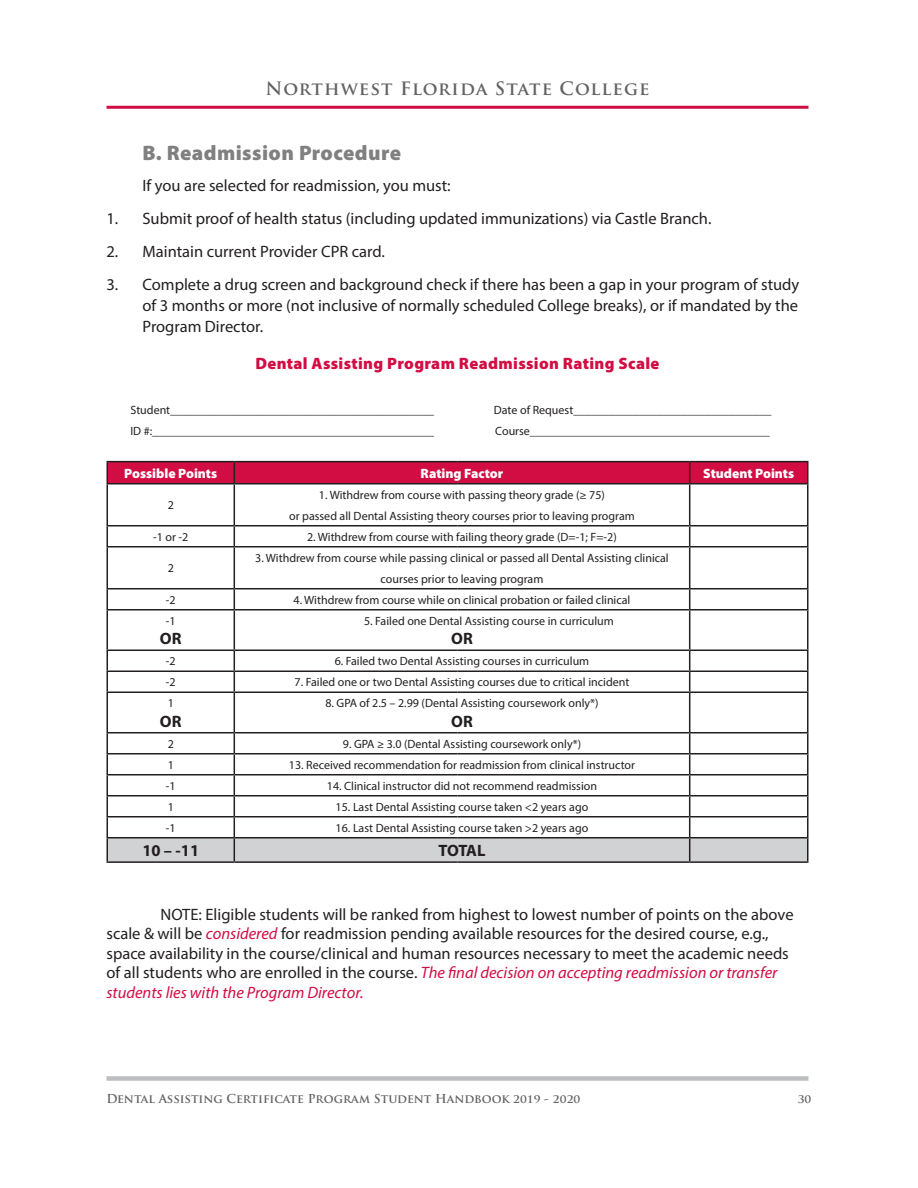
<style>
.page{position:relative;width:918px;height:1188px;background:#fff}
.page>*{position:absolute;margin:0;border:0;box-sizing:border-box;transform-origin:0 0}
.t1{font:900 21px "Myriad Pro";letter-spacing:.02em;color:#808080}
.t2{font:700 18px "Trajan Pro";letter-spacing:.06em;color:#636366}
.t3{font:16.5px/19.5px "Myriad Pro";color:#231f20;text-align:justify}
.t4{font:900 16.5px "Myriad Pro";letter-spacing:.02em;color:#d20d44}
.t5{font:700 16.5px "Myriad Pro";color:#231f20}
.t6{font:900 13.5px "Myriad Pro";color:#fff}
.t7{font:12px/21px "Myriad Pro";color:#231f20;text-align:center}
.t8{font:700 12px "Trajan Pro";color:#636366}
.s1{font-style:italic;color:#d20d44}
</style>
<div class="page">
<div style="left:106px;top:1076px;width:702px;height:5px;background:#bcbdc0"></div>
<hr style="left:106px;top:106px;width:702px;height:3px;background:#d20d44">
<hr style="left:106px;top:461px;width:128px;height:1px;background:#231f20">
<hr style="left:106px;top:462px;width:2px;height:21px;background:#231f20">
<hr style="left:234px;top:461px;width:224px;height:1px;background:#231f20">
<hr style="left:458px;top:461px;width:232px;height:1px;background:#231f20">
<hr style="left:690px;top:461px;width:118px;height:1px;background:#231f20">
<div style="left:107px;top:462px;width:701px;height:21px;background:#d20d44"></div>
<hr style="left:106px;top:483px;width:128px;height:1px;background:#231f20">
<hr style="left:106px;top:484px;width:2px;height:41px;background:#231f20">
<hr style="left:234px;top:483px;width:224px;height:1px;background:#231f20">
<hr style="left:234px;top:484px;width:1px;height:41px;background:#231f20">
<hr style="left:458px;top:483px;width:232px;height:1px;background:#231f20">
<hr style="left:690px;top:483px;width:118px;height:1px;background:#231f20">
<hr style="left:689px;top:484px;width:1px;height:41px;background:#231f20">
<hr style="left:807px;top:484px;width:1px;height:41px;background:#231f20">
<hr style="left:106px;top:525px;width:128px;height:1px;background:#231f20">
<hr style="left:106px;top:526px;width:2px;height:20px;background:#231f20">
<hr style="left:234px;top:525px;width:224px;height:1px;background:#231f20">
<svg style="left:234px;top:526px;width:1px;height:20px"></svg>
<hr style="left:458px;top:525px;width:232px;height:1px;background:#231f20">
<hr style="left:690px;top:525px;width:118px;height:1px;background:#231f20">
<svg style="left:689px;top:526px;width:1px;height:20px"></svg>
<svg style="left:807px;top:526px;width:1px;height:20px"></svg>
<hr style="left:106px;top:546px;width:128px;height:2px;background:#231f20">
<hr style="left:106px;top:548px;width:2px;height:40px;background:#231f20">
<hr style="left:234px;top:546px;width:224px;height:2px;background:#231f20">
<hr style="left:234px;top:548px;width:1px;height:40px;background:#231f20">
<hr style="left:458px;top:546px;width:232px;height:2px;background:#231f20">
<hr style="left:690px;top:546px;width:118px;height:2px;background:#231f20">
<hr style="left:689px;top:548px;width:1px;height:40px;background:#231f20">
<hr style="left:807px;top:548px;width:1px;height:40px;background:#231f20">
<hr style="left:106px;top:588px;width:128px;height:2px;background:#231f20">
<svg style="left:106px;top:590px;width:2px;height:19px"></svg>
<hr style="left:234px;top:588px;width:224px;height:2px;background:#231f20">
<svg style="left:234px;top:590px;width:1px;height:19px"></svg>
<hr style="left:458px;top:588px;width:232px;height:2px;background:#231f20">
<hr style="left:690px;top:588px;width:118px;height:2px;background:#231f20">
<svg style="left:689px;top:590px;width:1px;height:19px"></svg>
<svg style="left:807px;top:590px;width:1px;height:19px"></svg>
<hr style="left:106px;top:609px;width:128px;height:1px;background:#231f20">
<hr style="left:106px;top:610px;width:2px;height:40px;background:#231f20">
<hr style="left:234px;top:609px;width:224px;height:1px;background:#231f20">
<hr style="left:234px;top:610px;width:1px;height:40px;background:#231f20">
<hr style="left:458px;top:609px;width:232px;height:1px;background:#231f20">
<hr style="left:690px;top:609px;width:118px;height:1px;background:#231f20">
<hr style="left:689px;top:610px;width:1px;height:40px;background:#231f20">
<hr style="left:807px;top:610px;width:1px;height:40px;background:#231f20">
<hr style="left:106px;top:650px;width:128px;height:1px;background:#231f20">
<svg style="left:106px;top:651px;width:2px;height:19px"></svg>
<hr style="left:234px;top:650px;width:224px;height:1px;background:#231f20">
<hr style="left:458px;top:650px;width:232px;height:1px;background:#231f20">
<hr style="left:690px;top:650px;width:118px;height:1px;background:#231f20">
<hr style="left:106px;top:670px;width:128px;height:2px;background:#231f20">
<hr style="left:106px;top:672px;width:2px;height:20px;background:#231f20">
<hr style="left:234px;top:670px;width:224px;height:2px;background:#231f20">
<svg style="left:234px;top:651px;width:1px;height:41px"></svg>
<hr style="left:458px;top:670px;width:232px;height:2px;background:#231f20">
<hr style="left:690px;top:670px;width:118px;height:2px;background:#231f20">
<svg style="left:689px;top:651px;width:1px;height:41px"></svg>
<svg style="left:807px;top:651px;width:1px;height:41px"></svg>
<hr style="left:106px;top:692px;width:128px;height:1px;background:#231f20">
<hr style="left:106px;top:693px;width:2px;height:39px;background:#231f20">
<hr style="left:234px;top:692px;width:224px;height:1px;background:#231f20">
<hr style="left:234px;top:693px;width:1px;height:39px;background:#231f20">
<hr style="left:458px;top:692px;width:232px;height:1px;background:#231f20">
<hr style="left:690px;top:692px;width:118px;height:1px;background:#231f20">
<hr style="left:689px;top:693px;width:1px;height:39px;background:#231f20">
<hr style="left:807px;top:693px;width:1px;height:39px;background:#231f20">
<hr style="left:106px;top:732px;width:128px;height:2px;background:#231f20">
<hr style="left:234px;top:732px;width:224px;height:2px;background:#231f20">
<hr style="left:458px;top:732px;width:232px;height:2px;background:#231f20">
<hr style="left:690px;top:732px;width:118px;height:2px;background:#231f20">
<svg style="left:106px;top:734px;width:702px;height:127px"></svg>
<hr style="left:106px;top:861px;width:128px;height:2px;background:#231f20">
<hr style="left:234px;top:861px;width:224px;height:2px;background:#231f20">
<hr style="left:458px;top:861px;width:232px;height:2px;background:#231f20">
<hr style="left:690px;top:861px;width:118px;height:2px;background:#231f20">
<h2 class="t2" style="left:265px;top:77px;width:386px">Northwest Florida State College</h2>
<h1 class="t1" style="left:142px;top:139px;width:260px">B. Readmission Procedure</h1>
<h3 class="t3" style="left:142px;top:176px;width:310px">If you are selected for readmission, you must:</h3>
<h3 class="t3" style="left:106px;top:209px;width:607px">1. Submit proof of health status (including updated immunizations) via Castle Branch.</h3>
<h3 class="t3" style="left:106px;top:242px;width:280px">2. Maintain current Provider CPR card.</h3>
<h3 class="t3" style="left:142px;top:274px;width:658px;line-height:21px;text-indent:-36px">3. Complete a drug screen and background check if there has been a gap in your program of study of 3 months or more (not inclusive of normally scheduled College breaks), or if mandated by the Program Director.</h3>
<h3 class="t4" style="left:255px;top:352px;width:406px">Dental Assisting Program Readmission Rating Scale</h3>
<p class="t7" style="left:130px;top:399px;width:305px">Student____________________________________________</p>
<p class="t7" style="left:494px;top:399px;width:279px">Date of Request_________________________________</p>
<p class="t7" style="left:130px;top:420px;width:305px">ID #:_______________________________________________</p>
<p class="t7" style="left:495px;top:420px;width:276px">Course________________________________________</p>
<p class="t6" style="left:124px;top:464px;width:94px">Possible Points</p>
<p class="t6" style="left:421px;top:464px;width:84px">Rating Factor</p>
<p class="t6" style="left:703px;top:464px;width:93px">Student Points</p>
<p class="t7" style="left:168px;top:495px;width:8px">2</p>
<p class="t7" style="left:289px;top:484px;width:347px">1. Withdrew from course with passing theory grade (≥ 75)<br>or passed all Dental Assisting theory courses prior to leaving program</p>
<p class="t7" style="left:153px;top:526px;width:37px">-1 or -2</p>
<p class="t7" style="left:307px;top:526px;width:311px">2. Withdrew from course with failing theory grade (D=-1; F=-2)</p>
<p class="t7" style="left:168px;top:558px;width:8px">2</p>
<p class="t7" style="left:255px;top:547px;width:415px">3. Withdrew from course while passing clinical or passed all Dental Assisting clinical courses prior to leaving program</p>
<p class="t7" style="left:166px;top:589px;width:11px">-2</p>
<p class="t7" style="left:294px;top:589px;width:338px">4. Withdrew from course while on clinical probation or failed clinical</p>
<p class="t7" style="left:166px;top:610px;width:11px">-1</p>
<h3 class="t5" style="left:160px;top:628px;width:23px">OR</h3>
<p class="t7" style="left:364px;top:610px;width:251px">5. Failed one Dental Assisting course in curriculum</p>
<h3 class="t5" style="left:451px;top:628px;width:23px">OR</h3>
<p class="t7" style="left:166px;top:651px;width:11px">-2</p>
<p class="t7" style="left:335px;top:651px;width:256px">6. Failed two Dental Assisting courses in curriculum</p>
<p class="t7" style="left:166px;top:672px;width:11px">-2</p>
<p class="t7" style="left:295px;top:672px;width:336px">7. Failed one or two Dental Assisting courses due to critical incident</p>
<p class="t7" style="left:168px;top:693px;width:8px">1</p>
<h3 class="t5" style="left:160px;top:710px;width:23px">OR</h3>
<p class="t7" style="left:325px;top:693px;width:275px">8. GPA of 2.5 – 2.99 (Dental Assisting coursework only*)</p>
<h3 class="t5" style="left:451px;top:710px;width:23px">OR</h3>
<p class="t7" style="left:168px;top:733px;width:8px">2</p>
<p class="t7" style="left:343px;top:733px;width:240px">9. GPA ≥ 3.0 (Dental Assisting coursework only*)</p>
<p class="t7" style="left:168px;top:754px;width:8px">1</p>
<p class="t7" style="left:289px;top:754px;width:348px">13. Received recommendation for readmission from clinical instructor</p>
<p class="t7" style="left:166px;top:775px;width:11px">-1</p>
<p class="t7" style="left:327px;top:775px;width:272px">14. Clinical instructor did not recommend readmission</p>
<p class="t7" style="left:168px;top:796px;width:8px">1</p>
<p class="t7" style="left:336px;top:796px;width:254px">15. Last Dental Assisting course taken &lt;2 years ago</p>
<p class="t7" style="left:166px;top:817px;width:11px">-1</p>
<p class="t7" style="left:336px;top:817px;width:254px">16. Last Dental Assisting course taken &gt;2 years ago</p>
<h3 class="t5" style="left:142px;top:840px;width:58px">10 – -11</h3>
<h3 class="t5" style="left:438px;top:840px;width:49px">TOTAL</h3>
<p class="t3" style="left:106px;top:904px;width:689px;text-align:left;text-indent:54px">NOTE: Eligible students will be ranked from highest to lowest number of points on the above scale &amp; will be <span class="s1">considered</span> for readmission pending available resources for the desired course, e.g., space availability in the course/clinical and human resources necessary to meet the academic needs of all students who are enrolled in the course. <span class="s1">The final decision on accepting readmission or transfer students lies with the Program Director.</span></p>
<p class="t8" style="left:106px;top:1091px;width:475px">Dental Assisting Certificate Program Student Handbook 2019 - 2020</p>
<p class="t8" style="left:798px;top:1091px;width:15px">30</p>
</div>
